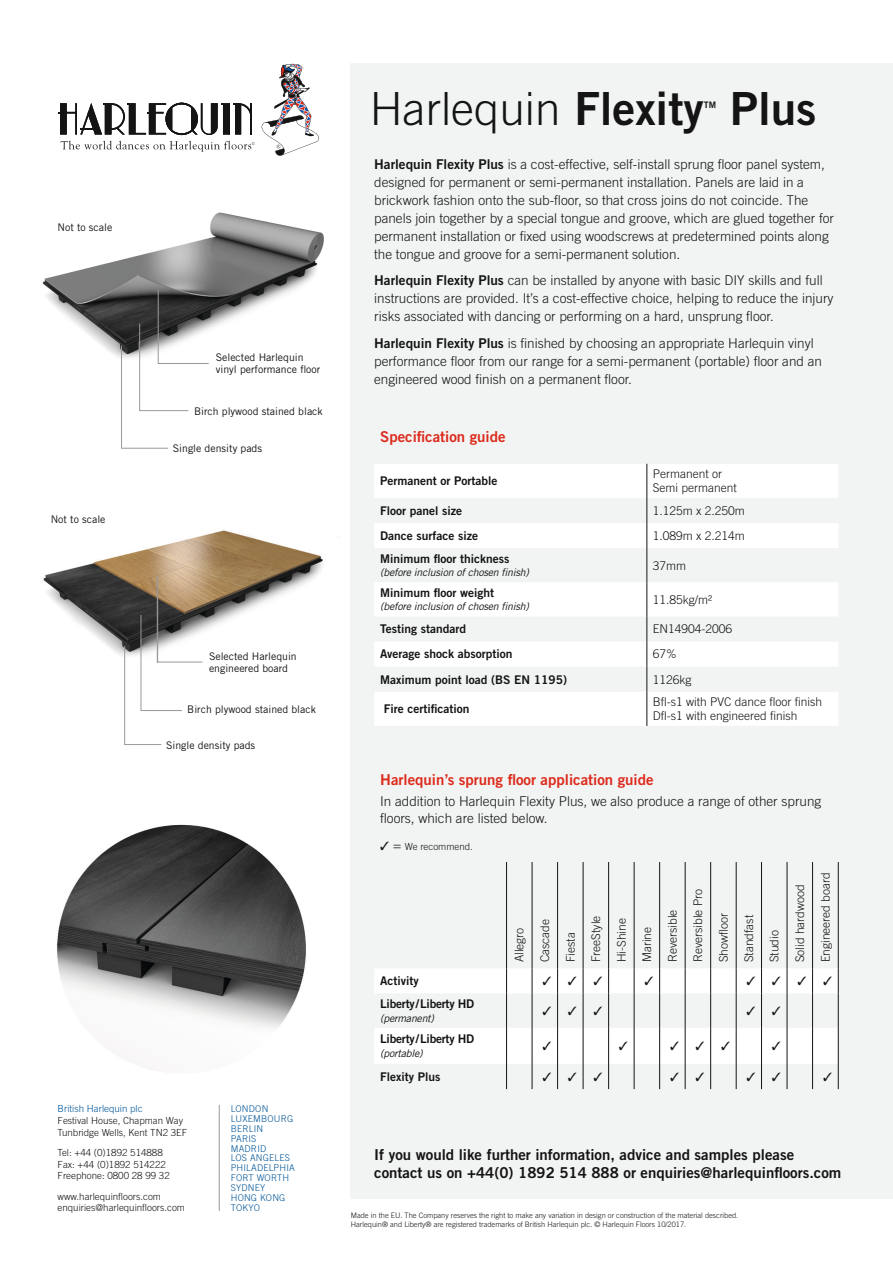
<style>
.page{position:relative;width:893px;height:1263px;background:#fff}
.page>*{position:absolute;margin:0;border:0;box-sizing:border-box;transform-origin:0 0}
.t1{font:300 45.75px "Trade Gothic LT Std";color:#131413}
.t2{font:45.75px "Trade Gothic LT Std Bd 2";color:#131413}
.t3{font:15px/18px "Trade Gothic LT Std Bd 2";color:#131413}
.t4{font:15px "Trade Gothic LT Std Bd 2";color:#dc2a1b}
.t5{font:300 13.5px/18px "Trade Gothic LT Std";color:#131413}
.t6{font:300 12px/13.5px "Trade Gothic LT Std";color:#131413}
.t7{font:12px "Trade Gothic LT Std Bd 2";color:#131413}
.t8{font:12px "Trade Gothic LT Std Bd 2";letter-spacing:-.02em;color:#131413}
.légende{font:10.5px/12px "Trade Gothic LT Std";color:#131413}
.t9{font:italic 10.5px "Trade Gothic LT Std";letter-spacing:-.02em;color:#131413}
.t10{font:300 9.75px/11.7px "Trade Gothic";color:#131413}
.t11{font:300 9.75px "Trade Gothic LT Std";color:#131413}
.t12{font:300 9.3px "Trade Gothic";letter-spacing:.02em;color:#005598}
.t13{font:8.85px "Trade Gothic LT Std Bd 2";color:#131413}
.t14{font:300 7.5px "Trade Gothic LT Std";color:#131413}
.s1{color:#005598}
.s2{font-family:"Trade Gothic LT Std Bd 2";font-weight:400}
.s3{font-size:13.5px}
</style>
<div class="page">
<svg style="left:262px;top:64px;width:57px;height:92px"></svg>
<svg style="left:59px;top:103px;width:193px;height:32px"></svg>
<svg style="left:61px;top:141px;width:194px;height:11px"></svg>
<img style="left:43px;top:530px;width:280px;height:126px">
<div style="left:351px;top:64px;width:542px;height:1135px;background:#f2f3f3"></div>
<svg style="left:375px;top:464px;width:463px;height:262px;fill:#fff"></svg>
<hr style="left:647px;top:464px;width:1px;height:34px;background:#131413">
<svg style="left:647px;top:498px;width:1px;height:50px"></svg>
<hr style="left:647px;top:548px;width:1px;height:34px;background:#131413">
<hr style="left:647px;top:582px;width:1px;height:34px;background:#131413">
<svg style="left:647px;top:616px;width:1px;height:76px"></svg>
<hr style="left:647px;top:692px;width:1px;height:34px;background:#131413">
<hr style="left:506px;top:862px;width:1px;height:106px;background:#131413">
<hr style="left:532px;top:862px;width:1px;height:106px;background:#131413">
<hr style="left:557px;top:862px;width:1px;height:106px;background:#131413">
<hr style="left:583px;top:862px;width:1px;height:106px;background:#131413">
<hr style="left:608px;top:862px;width:1px;height:106px;background:#131413">
<hr style="left:634px;top:862px;width:1px;height:106px;background:#131413">
<hr style="left:659px;top:862px;width:1px;height:106px;background:#131413">
<hr style="left:685px;top:862px;width:1px;height:106px;background:#131413">
<hr style="left:710px;top:862px;width:1px;height:106px;background:#131413">
<hr style="left:736px;top:862px;width:1px;height:106px;background:#131413">
<hr style="left:761px;top:862px;width:1px;height:106px;background:#131413">
<hr style="left:787px;top:862px;width:1px;height:106px;background:#131413">
<hr style="left:812px;top:862px;width:1px;height:106px;background:#131413">
<hr style="left:838px;top:862px;width:1px;height:106px;background:#131413">
<hr style="left:219px;top:1105px;width:1px;height:106px;background:#999">
<img style="left:42px;top:212px;width:282px;height:146px">
<img style="left:57px;top:824px;width:249px;height:220px">
<svg style="left:124px;top:575px;width:79px;height:170px"></svg>
<svg style="left:121px;top:289px;width:89px;height:160px"></svg>
<svg style="left:375px;top:968px;width:464px;height:121px"></svg>
<p class="légende" style="left:58px;top:221px;width:56px">Not to scale</p>
<p class="légende" style="left:51px;top:513px;width:56px">Not to scale</p>
<p class="légende" style="left:216px;top:351px;width:106px">Selected Harlequin vinyl performance floor</p>
<p class="légende" style="left:194px;top:405px;width:130px">Birch plywood stained black</p>
<p class="légende" style="left:173px;top:442px;width:91px">Single density pads</p>
<p class="légende" style="left:209px;top:650px;width:89px">Selected Harlequin engineered board</p>
<p class="légende" style="left:187px;top:703px;width:130px">Birch plywood stained black</p>
<p class="légende" style="left:166px;top:739px;width:91px">Single density pads</p>
<p class="t10" style="left:58px;top:1103px;width:131px"><span class="s1">British Harlequin plc<br></span>Festival House, Chapman Way<br>Tunbridge Wells, Kent TN2 3EF</p>
<p class="t10" style="left:58px;top:1146px;width:114px">Tel: +44 (0)1892 514888<br>Fax: +44 (0)1892 514222<br>Freephone: 0800 28 99 32</p>
<p class="t10" style="left:58px;top:1190px;width:129px">www.harlequinfloors.com enquiries@harlequinfloors.com</p>
<p class="t12" style="left:231px;top:1103px;width:39px">LONDON</p>
<p class="t12" style="left:231px;top:1113px;width:64px">LUXEMBOURG</p>
<p class="t12" style="left:231px;top:1123px;width:34px">BERLIN</p>
<p class="t12" style="left:231px;top:1133px;width:27px">PARIS</p>
<p class="t12" style="left:231px;top:1143px;width:37px">MADRID</p>
<p class="t12" style="left:231px;top:1152px;width:61px">LOS ANGELES</p>
<p class="t12" style="left:231px;top:1162px;width:66px">PHILADELPHIA</p>
<p class="t12" style="left:231px;top:1172px;width:60px">FORT WORTH</p>
<p class="t12" style="left:231px;top:1182px;width:36px">SYDNEY</p>
<p class="t12" style="left:231px;top:1192px;width:56px">HONG KONG</p>
<p class="t12" style="left:231px;top:1202px;width:31px">TOKYO</p>
<p class="t1" style="left:370px;top:82px;width:335px">Harlequin <span class="s2">Flexity</span></p>
<p class="t13" style="left:704px;top:100px;width:14px">TM</p>
<p class="t2" style="left:730px;top:81px;width:88px">Plus</p>
<p class="t5" style="left:374px;top:155px;width:461px"><span class="s2">Harlequin Flexity Plus</span> is a cost-effective, self-install sprung floor panel system, designed for permanent or semi-permanent installation. Panels are laid in a brickwork fashion onto the sub-floor, so that cross joins do not coincide. The panels join together by a special tongue and groove, which are glued together for permanent installation or fixed using woodscrews at predetermined points along the tongue and groove for a semi-permanent solution.</p>
<p class="t5" style="left:374px;top:271px;width:461px"><span class="s2">Harlequin Flexity Plus</span> can be installed by anyone with basic DIY skills and full instructions are provided. It’s a cost-effective choice, helping to reduce the injury risks associated with dancing or performing on a hard, unsprung floor.</p>
<p class="t5" style="left:374px;top:334px;width:449px"><span class="s2">Harlequin Flexity Plus</span> is finished by choosing an appropriate Harlequin vinyl performance floor from our range for a semi-permanent (portable) floor and an engineered wood finish on a permanent floor.</p>
<p class="t4" style="left:380px;top:428px;width:127px">Specification guide</p>
<p class="t7" style="left:380px;top:473px;width:119px">Permanent or Portable</p>
<p class="t6" style="left:653px;top:467px;width:86px">Permanent or<br>Semi permanent</p>
<p class="t7" style="left:380px;top:503px;width:83px">Floor panel size</p>
<p class="t6" style="left:653px;top:504px;width:94px">1.125m x 2.250m</p>
<p class="t7" style="left:380px;top:528px;width:99px">Dance surface size</p>
<p class="t6" style="left:653px;top:529px;width:94px">1.089m x 2.214m</p>
<p class="t7" style="left:380px;top:551px;width:131px">Minimum floor thickness</p>
<p class="t9" style="left:380px;top:566px;width:150px">(before inclusion of chosen finish)</p>
<p class="t6" style="left:653px;top:558px;width:35px">37mm</p>
<p class="t7" style="left:380px;top:585px;width:115px">Minimum floor weight</p>
<p class="t9" style="left:380px;top:600px;width:150px">(before inclusion of chosen finish)</p>
<p class="t6" style="left:653px;top:592px;width:61px">11.85kg/m²</p>
<p class="t7" style="left:380px;top:622px;width:88px">Testing standard</p>
<p class="t6" style="left:653px;top:622px;width:81px">EN14904-2006</p>
<p class="t7" style="left:380px;top:647px;width:134px">Average shock absorption</p>
<p class="t6" style="left:653px;top:647px;width:26px">67%</p>
<p class="t7" style="left:380px;top:672px;width:188px">Maximum point load (BS EN 1195)</p>
<p class="t6" style="left:653px;top:672px;width:40px">1126kg</p>
<p class="t7" style="left:384px;top:701px;width:87px">Fire certification</p>
<p class="t6" style="left:653px;top:695px;width:171px">Bfl-s1 with PVC dance floor finish</p>
<p class="t6" style="left:653px;top:709px;width:146px">Dfl-s1 with engineered finish</p>
<p class="t4" style="left:380px;top:771px;width:275px">Harlequin’s sprung floor application guide</p>
<p class="t5" style="left:380px;top:793px;width:443px;line-height:16.5px">In addition to Harlequin Flexity Plus, we also produce a range of other sprung floors, which are listed below.</p>
<p class="t11" style="left:380px;top:840px;width:94px">✓ <span class="s3">=</span> We recommend.</p>
<p class="t7" style="left:380px;top:973px;width:40px">Activity</p>
<p class="t8" style="left:380px;top:996px;width:96px">Liberty/Liberty HD</p>
<p class="t9" style="left:380px;top:1011px;width:55px">(permanent)</p>
<p class="t8" style="left:380px;top:1032px;width:96px">Liberty/Liberty HD</p>
<p class="t9" style="left:380px;top:1047px;width:44px">(portable)</p>
<p class="t7" style="left:380px;top:1069px;width:62px">Flexity Plus</p>
<p class="t6" style="left:512px;top:962px;width:36px;rotate:-90deg">Allegro</p>
<p class="t6" style="left:538px;top:962px;width:45px;rotate:-90deg">Cascade</p>
<p class="t6" style="left:563px;top:962px;width:31px;rotate:-90deg">Fiesta</p>
<p class="t6" style="left:589px;top:962px;width:48px;rotate:-90deg">FreeStyle</p>
<p class="t6" style="left:614px;top:962px;width:46px;rotate:-90deg">Hi-Shine</p>
<p class="t6" style="left:640px;top:962px;width:37px;rotate:-90deg">Marine</p>
<p class="t6" style="left:666px;top:962px;width:54px;rotate:-90deg">Reversible</p>
<p class="t6" style="left:691px;top:962px;width:75px;rotate:-90deg">Reversible Pro</p>
<p class="t6" style="left:717px;top:962px;width:51px;rotate:-90deg">Showfloor</p>
<p class="t6" style="left:742px;top:962px;width:49px;rotate:-90deg">Standfast</p>
<p class="t6" style="left:767px;top:962px;width:34px;rotate:-90deg">Studio</p>
<p class="t6" style="left:793px;top:962px;width:80px;rotate:-90deg">Solid hardwood</p>
<p class="t6" style="left:819px;top:962px;width:92px;rotate:-90deg">Engineered board</p>
<p class="t3" style="left:374px;top:1145px;width:469px">If you would like further information, advice and samples please contact us on +44(0) 1892 514 888 or enquiries@harlequinfloors.com</p>
<p class="t14" style="left:351px;top:1211px;width:389px">Made in the EU. The Company reserves the right to make any variation in design or construction of the material described.</p>
<p class="t14" style="left:351px;top:1220px;width:337px">Harlequin® and Liberty® are registered trademarks of British Harlequin plc. © Harlequin Floors 10/2017.</p>
</div>
